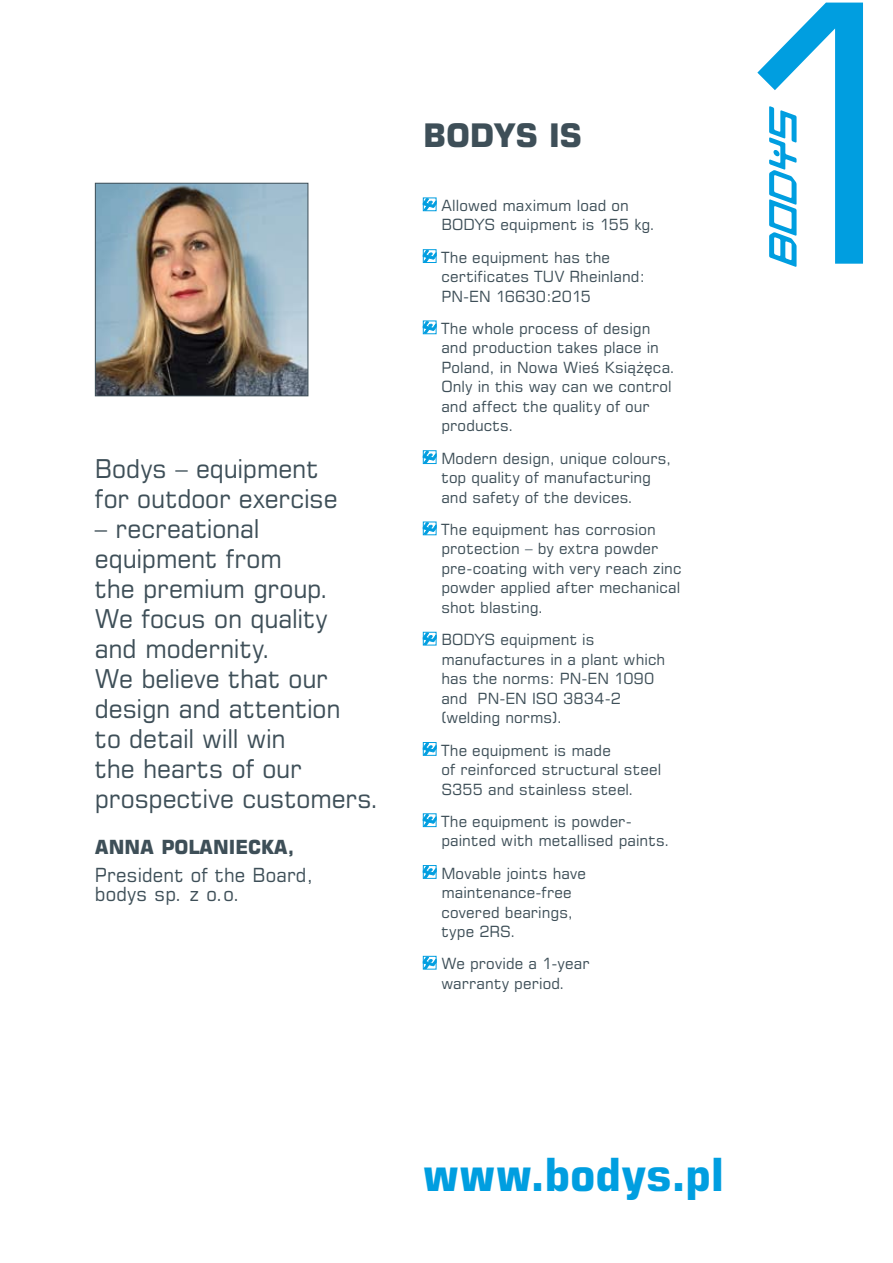
<style>
.page{position:relative;width:893px;height:1263px;background:#fff}
.page>*{position:absolute;margin:0;border:0;box-sizing:border-box;transform-origin:0 0}
.t1{font:331.65px "Square 721 PL";color:#009ee0}
.t2{font:700 42.15px "Square 721 PL";letter-spacing:-.005em;color:#009ee0}
.t3{font:700 30px "Square 721 PL";letter-spacing:-.01em;color:#3e4f58}
.t4{font:24px/30px "Square 721 PL";letter-spacing:-.01em;color:#3e4f58;scale:.95 1}
.t5{font:18px/28px "Square 721 PL";letter-spacing:.01em;color:#3e4f58;scale:.95 1}
.t6{font:14.25px/19.5px "Square 721 PL";letter-spacing:.005em;color:#3e4f58}
.s1{font-weight:700}
</style>
<div class="page">
<svg style="left:769px;top:106px;width:27px;height:161px"></svg>
<svg style="left:422px;top:198px;width:15px;height:14px"></svg>
<div style="left:423px;top:249px;width:13px;height:14px;border:1px solid #009ee0"></div>
<svg style="left:422px;top:250px;width:15px;height:13px"></svg>
<svg style="left:422px;top:321px;width:15px;height:14px"></svg>
<div style="left:423px;top:450px;width:13px;height:14px;border:1px solid #009ee0"></div>
<svg style="left:422px;top:451px;width:15px;height:13px"></svg>
<svg style="left:422px;top:522px;width:15px;height:14px"></svg>
<svg style="left:422px;top:632px;width:15px;height:14px"></svg>
<div style="left:423px;top:742px;width:13px;height:13px;border:1px solid #009ee0"></div>
<svg style="left:422px;top:743px;width:15px;height:13px"></svg>
<svg style="left:422px;top:814px;width:15px;height:14px"></svg>
<div style="left:423px;top:865px;width:13px;height:13px;border:1px solid #009ee0"></div>
<svg style="left:422px;top:866px;width:15px;height:13px"></svg>
<svg style="left:422px;top:956px;width:15px;height:14px"></svg>
<img style="left:97px;top:185px;width:209px;height:209px">
<div style="left:95px;top:183px;width:213px;height:213px;border:1px solid #3e4f58"></div>
<h3 class="t4" style="left:95px;top:453px;width:257px">Bodys – equipment for outdoor exercise</h3>
<h3 class="t4" style="left:95px;top:513px;width:301px">– recreational equipment from<br>the premium group.<br>We focus on quality<br>and modernity.<br>We believe that our design and attention<br>to detail will win<br>the hearts of our prospective customers.</h3>
<p class="t5" style="left:95px;top:832px;width:231px"><span class="s1">ANNA POLANIECKA</span><span class="s1">,<br></span>President of the Board,</p>
<p class="t5" style="left:95px;top:880px;width:155px">bodys sp. z o.o.</p>
<h3 class="t3" style="left:423px;top:116px;width:160px">BODYS IS</h3>
<p class="t6" style="left:441px;top:195px;width:216px">Allowed maximum load on<br>BODYS equipment is 155 kg.</p>
<p class="t6" style="left:441px;top:247px;width:205px">The equipment has the certificates TUV Rheinland:<br>PN‑EN 16630:2015</p>
<p class="t6" style="left:441px;top:318px;width:236px">The whole process of design and production takes place in<br>Poland, in Nowa Wieś Książęca.<br>Only in this way can we control and affect the quality of our products.</p>
<p class="t6" style="left:441px;top:448px;width:231px">Modern design, unique colours, top quality of manufacturing and safety of the devices.</p>
<p class="t6" style="left:441px;top:519px;width:242px">The equipment has corrosion protection – by extra powder pre-coating with very reach zinc powder applied after mechanical shot blasting.</p>
<p class="t6" style="left:441px;top:630px;width:225px">BODYS equipment is manufactures in a plant which has the norms: PN‑EN 1090 and PN-EN ISO 3834-2 (welding norms).</p>
<p class="t6" style="left:441px;top:740px;width:221px">The equipment is made<br>of reinforced structural steel<br>S355 and stainless steel.</p>
<p class="t6" style="left:441px;top:811px;width:230px">The equipment is powder&shy;painted with metallised paints.</p>
<p class="t6" style="left:441px;top:863px;width:146px">Movable joints have maintenance-free covered bearings, type 2RS.</p>
<p class="t6" style="left:441px;top:954px;width:149px">We provide a 1-year warranty period.</p>
<h1 class="t1" style="left:710px;top:-92px;width:239px">1</h1>
<h2 class="t2" style="left:423px;top:1146px;width:302px">www.bodys.pl</h2>
</div>
